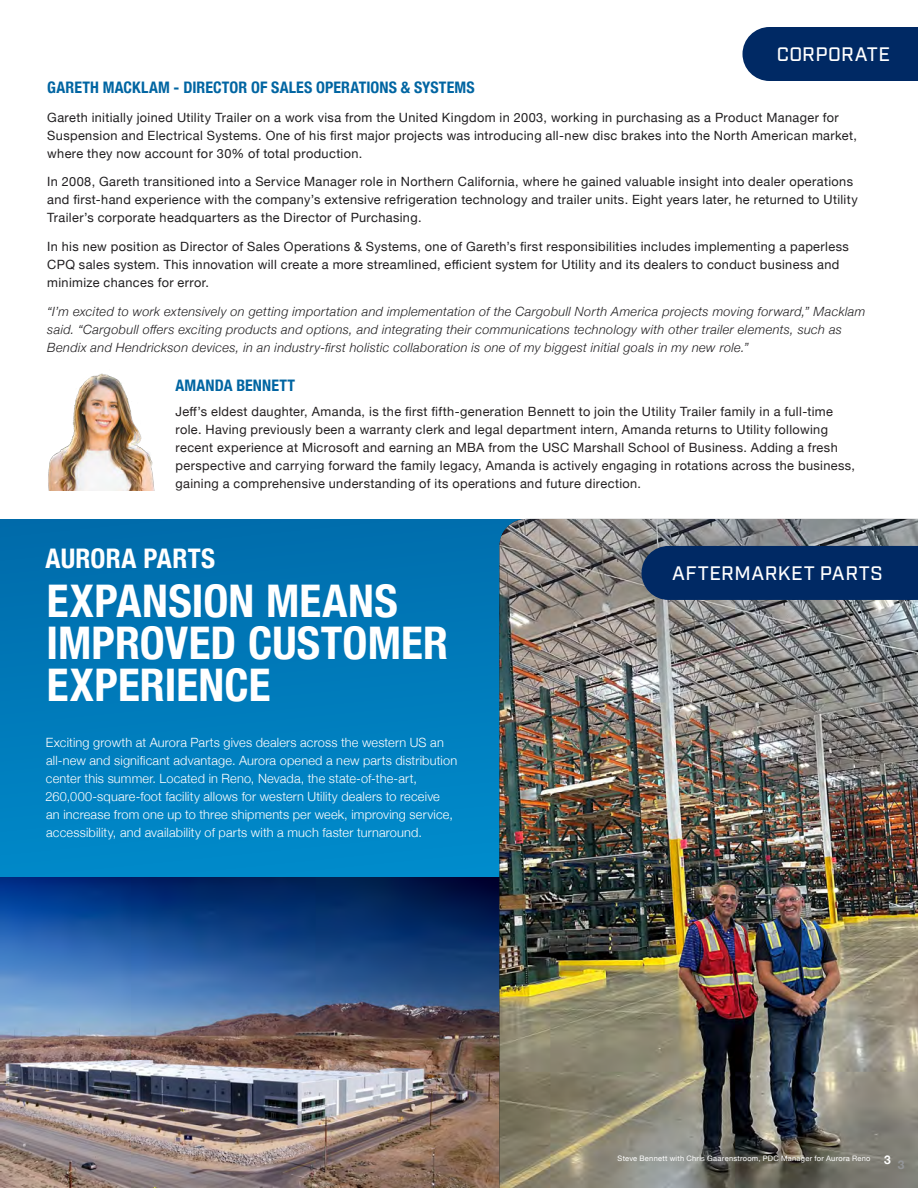
<style>
.page{position:relative;width:918px;height:1188px;background:#fff}
.page>*{position:absolute;margin:0;border:0;box-sizing:border-box;transform-origin:0 0}
.t1{font:700 condensed 45px/42px "Helvetica Neue";letter-spacing:.005em;color:#fff}
.t2{font:700 condensed 27px "Helvetica Neue";letter-spacing:.01em;color:#fff}
.t3{font:500 19.5px "Industry";letter-spacing:.025em;color:#fff}
.t4{font:700 condensed 15.9px "Helvetica Neue";letter-spacing:.005em;color:#0165a2}
.t5{font:12.75px/18px "Helvetica Neue";letter-spacing:.03em;color:#201e20}
.t6{font:12.75px/18px "Helvetica Neue";letter-spacing:.03em;color:#231f20}
.t7{font:300 12.75px/18px "Helvetica Neue";letter-spacing:.015em;color:#fff}
.t8{font:italic 300 12.75px/18px "Helvetica Neue";letter-spacing:.03em;color:#201e20}
.t9{font:700 12px "Helvetica Neue";color:#939598}
.t10{font:700 12px "Helvetica Neue";color:#fff}
.t11{font:7.5px "Helvetica Neue";letter-spacing:.035em;color:#fff}
</style>
<div class="page">
<svg style="left:0;top:519px;width:500px;height:359px;background:#007aba"></svg>
<img style="left:0;top:878px;width:500px;height:310px">
<img style="left:500px;top:519px;width:418px;height:669px">
<div style="left:642px;top:546px;width:276px;height:54px;background:#002964"></div>
<img style="left:48px;top:373px;width:107px;height:118px">
<div style="left:742px;top:27px;width:176px;height:54px;background:#002964"></div>
<h3 class="t3" style="left:777px;top:42px;width:115px">CORPORATE</h3>
<p class="t4" style="left:47px;top:74px;width:429px">GARETH MACKLAM - DIRECTOR OF SALES OPERATIONS &amp; SYSTEMS</p>
<p class="t5" style="left:47px;top:109px;width:811px">Gareth initially joined Utility Trailer on a work visa from the United Kingdom in 2003, working in purchasing as a Product Manager for<br>Suspension and Electrical Systems. One of his first major projects was introducing all-new disc brakes into the North American market, where they now account for 30% of total production.</p>
<p class="t5" style="left:47px;top:174px;width:812px">In 2008, Gareth transitioned into a Service Manager role in Northern California, where he gained valuable insight into dealer operations and first-hand experience with the company’s extensive refrigeration technology and trailer units. Eight years later, he returned to Utility<br>Trailer’s corporate headquarters as the Director of Purchasing.</p>
<p class="t5" style="left:47px;top:238px;width:803px">In his new position as Director of Sales Operations &amp; Systems, one of Gareth’s first responsibilities includes implementing a paperless<br>CPQ sales system. This innovation will create a more streamlined, efficient system for Utility and its dealers to conduct business and minimize chances for error.</p>
<p class="t8" style="left:47px;top:302px;width:820px">“I’m excited to work extensively on getting importation and implementation of the Cargobull North America projects moving forward,” Macklam said. “Cargobull offers exciting products and options, and integrating their communications technology with other trailer elements, such as<br>Bendix and Hendrickson devices, in an industry-first holistic collaboration is one of my biggest initial goals in my new role.”</p>
<p class="t4" style="left:176px;top:372px;width:121px">AMANDA BENNETT</p>
<p class="t6" style="left:176px;top:403px;width:681px">Jeff’s eldest daughter, Amanda, is the first fifth-generation Bennett to join the Utility Trailer family in a full-time role. Having previously been a warranty clerk and legal department intern, Amanda returns to Utility following recent experience at Microsoft and earning an MBA from the USC Marshall School of Business. Adding a fresh perspective and carrying forward the family legacy, Amanda is actively engaging in rotations across the business, gaining a comprehensive understanding of its operations and future direction.</p>
<h2 class="t2" style="left:46px;top:536px;width:171px">AURORA PARTS</h2>
<h1 class="t1" style="left:47px;top:577px;width:403px">EXPANSION MEANS<br>IMPROVED CUSTOMER<br>EXPERIENCE</h1>
<p class="t7" style="left:46px;top:733px;width:413px">Exciting growth at Aurora Parts gives dealers across the western US an all-new and significant advantage. Aurora opened a new parts distribution center this summer. Located in Reno, Nevada, the state-of-the-art, 260,000-square-foot facility allows for western Utility dealers to receive<br>an increase from one up to three shipments per week, improving service, accessibility, and availability of parts with a much faster turnaround.</p>
<h3 class="t3" style="left:672px;top:561px;width:212px">AFTERMARKET PARTS</h3>
<p class="t11" style="left:618px;top:1153px;width:254px">Steve Bennett with Chris Gaarenstroom, PDC Manager for Aurora Reno</p>
<p class="t10" style="left:884px;top:1152px;width:8px">3</p>
<p class="t9" style="left:898px;top:1157px;width:8px">3</p>
</div>
